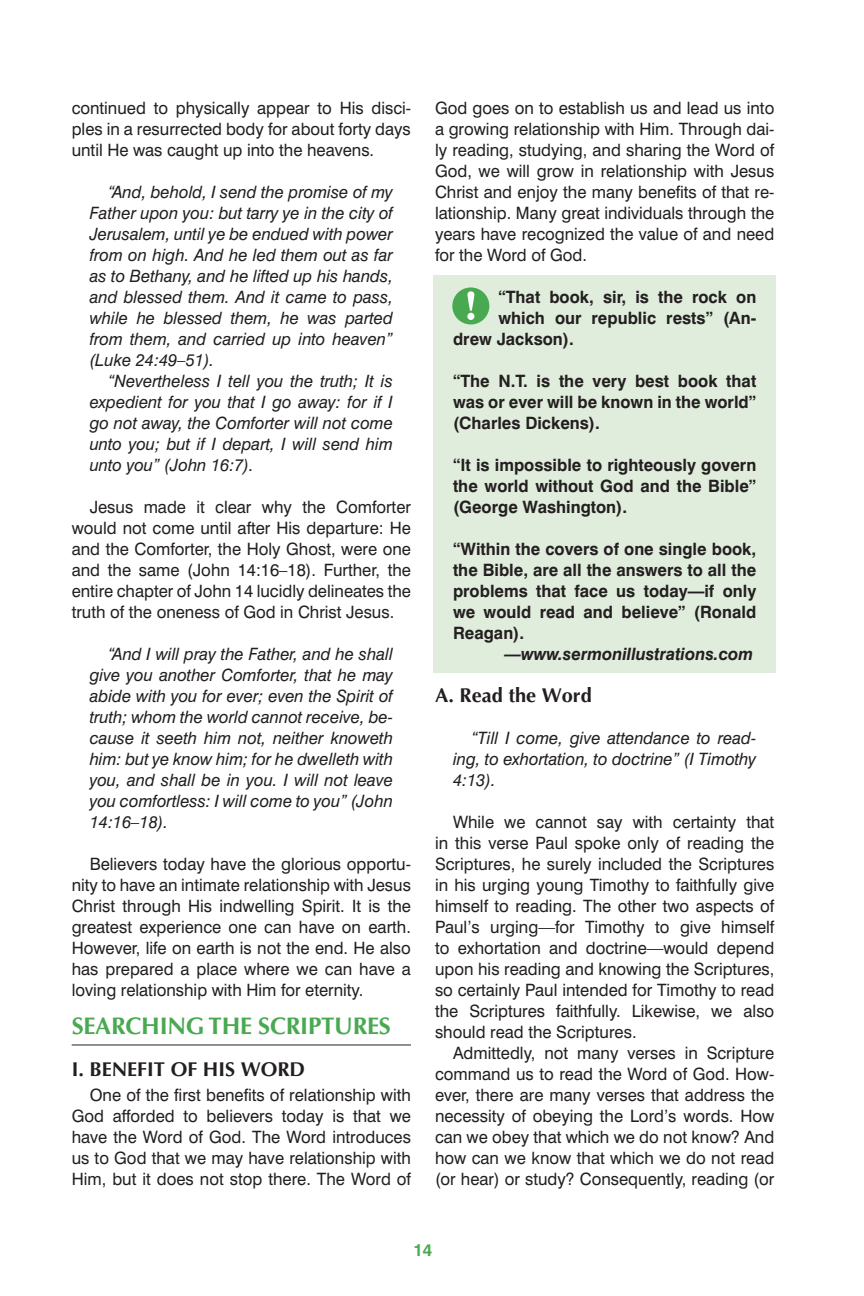
<style>
.page{position:relative;width:864px;height:1296px;background:#fff}
.page>*{position:absolute;margin:0;border:0;box-sizing:border-box;transform-origin:0 0}
.t1{font:700 24px "Optima";letter-spacing:-.01em;color:#48a950}
.t2{font:700 20px "Optima";color:#231f20}
.t3{font:17px/21px "Swiss 721 BT";color:#231f20;text-align:justify}
.t4{font:italic 17px/21px "Swiss 721 BT";color:#231f20;text-align:justify}
.t5{font:700 17px/21px "Swiss 721 BT";color:#231f20;text-align:justify}
.t6{font:italic 700 17px "Swiss 721 BT";color:#231f20}
.t7{font:700 17px "Swiss 721 BT";color:#48a950}
</style>
<div class="page">
<div style="left:433px;top:274px;width:342px;height:398px;background:#e0ecdc"></div>
<div style="left:452px;top:287px;width:37px;height:37px;background:#48a950;border-radius:50%"></div>
<svg style="left:467px;top:291px;width:7px;height:29px"></svg>
<hr style="left:72px;top:1044px;width:339px;height:1px;background:#231f20">
<p class="t3" style="left:72px;top:97px;width:341px">continued to physically appear to His disci&shy;ples in a resurrected body for about forty days until He was caught up into the heavens.</p>
<p class="t4" style="left:90px;top:181px;width:305px;text-indent:18px">“And, behold, I send the promise of my Father upon you: but tarry ye in the city of Jerusalem, until ye be endued with power from on high. And he led them out as far as to Bethany, and he lifted up his hands, and blessed them. And it came to pass, while he blessed them, he was parted from them, and carried up into heaven” (Luke 24:49–51).</p>
<p class="t4" style="left:90px;top:370px;width:305px;text-indent:18px">“Nevertheless I tell you the truth; It is expedient for you that I go away: for if I go not away, the Comforter will not come unto you; but if I depart, I will send him unto you” (John 16:7).</p>
<p class="t3" style="left:72px;top:496px;width:341px;text-indent:18px">Jesus made it clear why the Comforter would not come until after His departure: He and the Comforter, the Holy Ghost, were one and the same (John 14:16–18). Further, the entire chapter of John 14 lucidly delineates the truth of the oneness of God in Christ Jesus.</p>
<p class="t4" style="left:90px;top:643px;width:305px;text-indent:18px">“And I will pray the Father, and he shall give you another Comforter, that he may abide with you for ever; even the Spirit of truth; whom the world cannot receive, be&shy;cause it seeth him not, neither knoweth him: but ye know him; for he dwelleth with you, and shall be in you. I will not leave you comfortless: I will come to you” (John 14:16–18).</p>
<p class="t3" style="left:72px;top:853px;width:341px;text-align:left;text-indent:18px">Believers today have the glorious opportu&shy;nity to have an intimate relationship with Jesus Christ through His indwelling Spirit. It is the greatest experience one can have on earth.<br>However, life on earth is not the end. He also has prepared a place where we can have a loving relationship with Him for eternity.</p>
<h1 class="t1" style="left:72px;top:1011px;width:321px">SEARCHING THE SCRIPTURES</h1>
<p class="t2" style="left:72px;top:1057px;width:235px">I. BENEFIT OF HIS WORD</p>
<p class="t3" style="left:72px;top:1084px;width:341px;text-indent:18px">One of the first benefits of relationship with God afforded to believers today is that we have the Word of God. The Word introduces us to God that we may have relationship with Him, but it does not stop there. The Word of</p>
<p class="t3" style="left:435px;top:97px;width:341px">God goes on to establish us and lead us into a growing relationship with Him. Through dai&shy;ly reading, studying, and sharing the Word of God, we will grow in relationship with Jesus Christ and enjoy the many benefits of that re&shy;lationship. Many great individuals through the years have recognized the value of and need for the Word of God.</p>
<p class="t5" style="left:498px;top:286px;width:259px">“That book, sir, is the rock on</p>
<p class="t5" style="left:498px;top:307px;width:259px">which our republic rests” (An-</p>
<p class="t5" style="left:453px;top:328px;width:122px">drew Jackson).</p>
<p class="t5" style="left:453px;top:370px;width:305px">“The N.T. is the very best book that was or ever will be known in the world” (Charles Dickens).</p>
<p class="t5" style="left:453px;top:454px;width:305px">“It is impossible to righteously govern the world without God and the Bible” (George Washington).</p>
<p class="t5" style="left:453px;top:538px;width:305px">“Within the covers of one single book, the Bible, are all the answers to all the problems that face us today—if only we would read and believe” (Ronald Reagan).</p>
<p class="t6" style="left:504px;top:643px;width:250px">—www.sermonillustrations.com</p>
<p class="t2" style="left:435px;top:683px;width:158px">A. Read the Word</p>
<p class="t4" style="left:453px;top:727px;width:305px;text-indent:18px">“Till I come, give attendance to read&shy;ing, to exhortation, to doctrine” (I Timothy 4:13).</p>
<p class="t3" style="left:435px;top:811px;width:341px;text-indent:18px">While we cannot say with certainty that in this verse Paul spoke only of reading the Scriptures, he surely included the Scriptures in his urging young Timothy to faithfully give himself to reading. The other two aspects of Paul’s urging—for Timothy to give himself to exhortation and doctrine—would depend upon his reading and knowing the Scriptures, so certainly Paul intended for Timothy to read the Scriptures faithfully. Likewise, we also should read the Scriptures.</p>
<p class="t3" style="left:435px;top:1042px;width:341px;text-indent:18px">Admittedly, not many verses in Scripture command us to read the Word of God. How&shy;ever, there are many verses that address the necessity of obeying the Lord’s words. How can we obey that which we do not know? And how can we know that which we do not read (or hear) or study? Consequently, reading (or</p>
<p class="t7" style="left:413px;top:1239px;width:20px">14</p>
</div>
